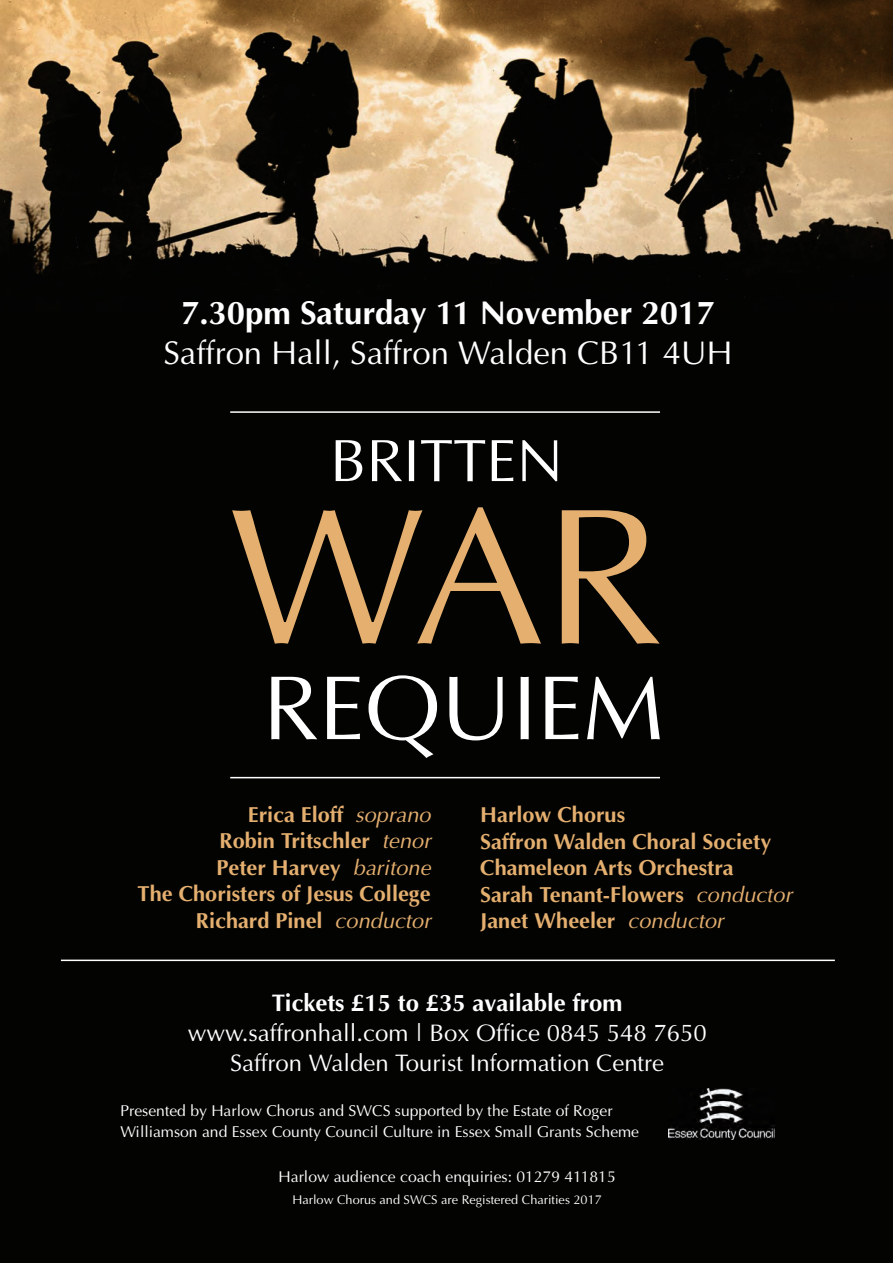
<style>
.page{position:relative;width:893px;height:1263px;background:#fff}
.page>*{position:absolute;margin:0;border:0;box-sizing:border-box;transform-origin:0 0}
.t1{font:195px "Optima";color:#e4af6f}
.t2{font:91.5px "Optima";color:#fff}
.t3{font:60px "Optima";color:#fff}
.t4{font:33px "Optima";color:#fff}
.t5{font:700 33px "Optima";color:#fff}
.t6{font:24px/30px "Optima";color:#fff;text-align:center}
.t7{font:700 24px "Optima";color:#fff}
.t8{font:700 21.75px/26.4px "Optima";color:#e4af6f;text-align:right}
.t9{font:15.75px/21px "Optima";color:#fff}
.t10{font:12.75px "Optima";color:#fff}
.s1{font-weight:400;font-style:italic}
</style>
<div class="page">
<img style="left:0;top:0;width:893px;height:343px">
<div style="left:0;top:343px;width:893px;height:920px;background:#030302"></div>
<hr style="left:230px;top:411px;width:430px;height:2px;background:#fff">
<hr style="left:230px;top:777px;width:430px;height:1px;background:#fff">
<hr style="left:61px;top:959px;width:774px;height:2px;background:#fff">
<img style="left:668px;top:1088px;width:107px;height:51px">
<h3 class="t5" style="left:181px;top:294px;width:535px">7.30pm Saturday 11 November 2017</h3>
<h3 class="t4" style="left:163px;top:334px;width:570px">Saffron Hall, Saffron Walden CB11 4UH</h3>
<h3 class="t3" style="left:330px;top:425px;width:235px">BRITTEN</h3>
<h1 class="t1" style="left:230px;top:462px;width:435px">WAR</h1>
<h2 class="t2" style="left:263px;top:654px;width:403px">REQUIEM</h2>
<p class="t8" style="left:138px;top:801px;width:294px">Erica Eloff <span class="s1">soprano<br></span>Robin Tritschler <span class="s1">tenor<br></span>Peter Harvey <span class="s1">baritone<br></span>The Choristers of Jesus College<br>Richard Pinel <span class="s1">conductor</span></p>
<p class="t8" style="left:480px;top:802px;width:313px;text-align:left">Harlow Chorus<br>Saffron Walden Choral Society<br>Chameleon Arts Orchestra<br>Sarah Tenant-Flowers <span class="s1">conductor<br></span>Janet Wheeler <span class="s1">conductor</span></p>
<p class="t7" style="left:272px;top:988px;width:352px">Tickets £15 to £35 available from</p>
<p class="t6" style="left:188px;top:1017px;width:520px">www.saffronhall.com | Box Office 0845 548 7650<br>Saffron Walden Tourist Information Centre</p>
<p class="t9" style="left:120px;top:1100px;width:520px">Presented by Harlow Chorus and SWCS supported by the Estate of Roger<br>Williamson and Essex County Council Culture in Essex Small Grants Scheme</p>
<p class="t9" style="left:279px;top:1166px;width:339px">Harlow audience coach enquiries: 01279 411815</p>
<p class="t10" style="left:293px;top:1192px;width:311px">Harlow Chorus and SWCS are Registered Charities 2017</p>
</div>
